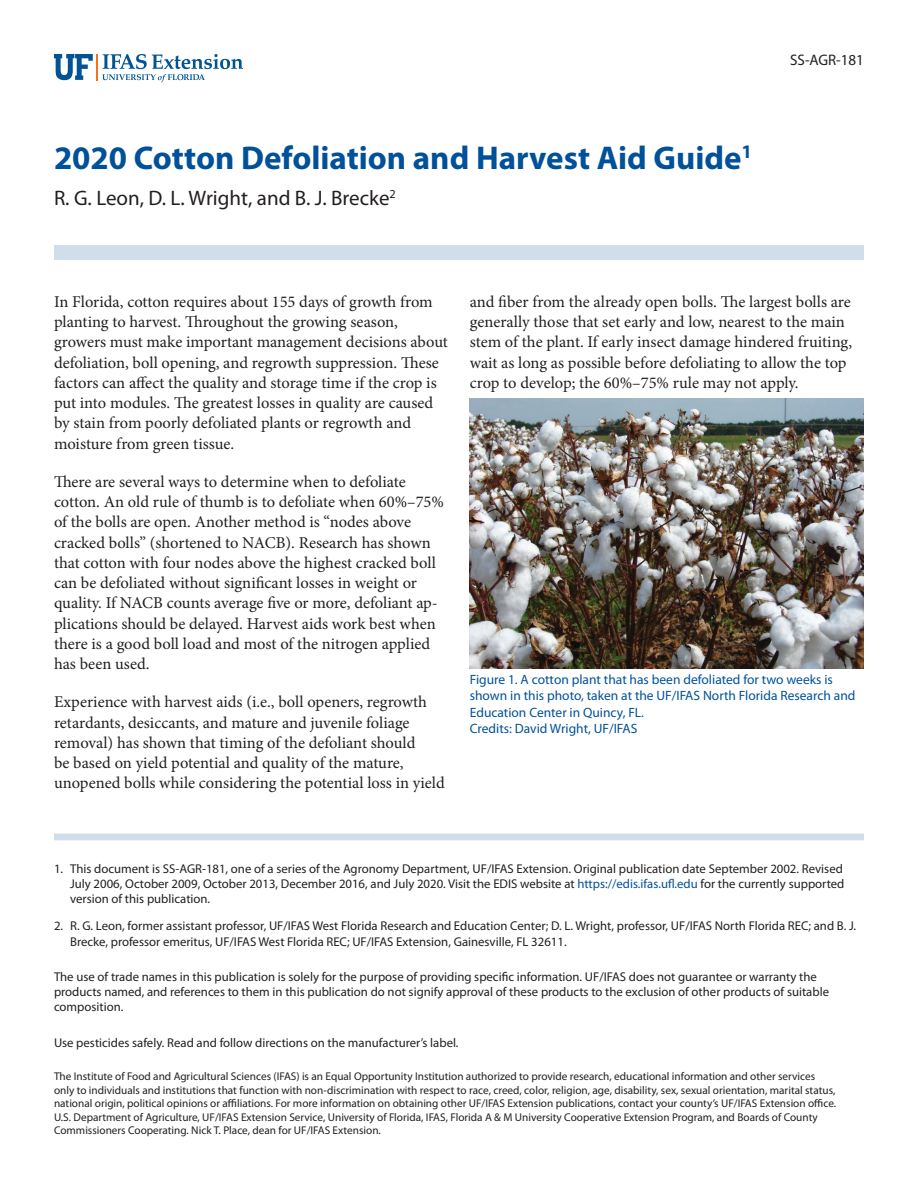
<style>
.page{position:relative;width:918px;height:1188px;background:#fff}
.page>*{position:absolute;margin:0;border:0;box-sizing:border-box;transform-origin:0 0}
.TitleRegular{font:700 33px "Myriad Pro";color:#01519a}
.Author{font:21px "Myriad Pro";color:#231f20}
.Paragraph{font:16.5px/20.2px "Minion Pro";letter-spacing:-.005em;color:#231f20}
.PubNumber{font:15.3px "Myriad Pro";color:#231f20}
.t1{font:13.5px/16.5px "Myriad Pro";color:#01519a}
.LegalNotice{font:12.75px/15.3px "Myriad Pro";color:#231f20}
.Disclaimer{font:11.25px/13.5px "Myriad Pro";color:#231f20}
.s1{color:#01519a}
</style>
<div class="page">
<svg style="left:54px;top:54px;width:189px;height:28px"></svg>
<div style="left:54px;top:245px;width:810px;height:15px;background:#d0deeb"></div>
<div style="left:54px;top:834px;width:810px;height:6px;background:#d0deeb"></div>
<img style="left:470px;top:399px;width:394px;height:269px">
<p class="TitleRegular" style="left:54px;top:136px;width:700px">2020 Cotton Defoliation and Harvest Aid Guide<sup>1</sup></p>
<p class="Author" style="left:54px;top:185px;width:343px">R. G. Leon, D. L. Wright, and B. J. Brecke<sup>2</sup></p>
<p class="PubNumber" style="left:790px;top:51px;width:75px">SS-AGR-181</p>
<p class="Paragraph" style="left:54px;top:292px;width:396px">In Florida, cotton requires about 155 days of growth from planting to harvest. Throughout the growing season, growers must make important management decisions about defoliation, boll opening, and regrowth suppression. These factors can affect the quality and storage time if the crop is put into modules. The greatest losses in quality are caused by stain from poorly defoliated plants or regrowth and moisture from green tissue.</p>
<p class="Paragraph" style="left:54px;top:472px;width:392px">There are several ways to determine when to defoliate cotton. An old rule of thumb is to defoliate when 60%–75% of the bolls are open. Another method is “nodes above cracked bolls” (shortened to NACB). Research has shown that cotton with four nodes above the highest cracked boll can be defoliated without significant losses in weight or quality. If NACB counts average five or more, defoliant ap&shy;plications should be delayed. Harvest aids work best when there is a good boll load and most of the nitrogen applied has been used.</p>
<p class="Paragraph" style="left:54px;top:692px;width:392px">Experience with harvest aids (i.e., boll openers, regrowth retardants, desiccants, and mature and juvenile foliage removal) has shown that timing of the defoliant should<br>be based on yield potential and quality of the mature, unopened bolls while considering the potential loss in yield</p>
<p class="Paragraph" style="left:470px;top:292px;width:384px">and fiber from the already open bolls. The largest bolls are generally those that set early and low, nearest to the main stem of the plant. If early insect damage hindered fruiting, wait as long as possible before defoliating to allow the top crop to develop; the 60%–75% rule may not apply.</p>
<p class="t1" style="left:470px;top:671px;width:387px">Figure 1. A cotton plant that has been defoliated for two weeks is shown in this photo, taken at the UF/IFAS North Florida Research and Education Center in Quincy, FL.<br>Credits: David Wright, UF/IFAS</p>
<p class="LegalNotice" style="left:70px;top:860px;width:776px;text-indent:-16px">1. This document is SS-AGR-181, one of a series of the Agronomy Department, UF/IFAS Extension. Original publication date September 2002. Revised<br>July 2006, October 2009, October 2013, December 2016, and July 2020. Visit the EDIS website at <span class="s1">https://edis.ifas.ufl.edu</span> for the currently supported version of this publication.</p>
<p class="LegalNotice" style="left:70px;top:918px;width:788px;text-indent:-16px">2. R. G. Leon, former assistant professor, UF/IFAS West Florida Research and Education Center; D. L. Wright, professor, UF/IFAS North Florida REC; and B. J.<br>Brecke, professor emeritus, UF/IFAS West Florida REC; UF/IFAS Extension, Gainesville, FL 32611.</p>
<p class="LegalNotice" style="left:54px;top:969px;width:777px">The use of trade names in this publication is solely for the purpose of providing specific information. UF/IFAS does not guarantee or warranty the products named, and references to them in this publication do not signify approval of these products to the exclusion of other products of suitable composition.</p>
<p class="LegalNotice" style="left:54px;top:1035px;width:406px">Use pesticides safely. Read and follow directions on the manufacturer’s label.</p>
<p class="Disclaimer" style="left:54px;top:1069px;width:784px">The Institute of Food and Agricultural Sciences (IFAS) is an Equal Opportunity Institution authorized to provide research, educational information and other services only to individuals and institutions that function with non-discrimination with respect to race, creed, color, religion, age, disability, sex, sexual orientation, marital status, national origin, political opinions or affiliations. For more information on obtaining other UF/IFAS Extension publications, contact your county’s UF/IFAS Extension office.<br>U.S. Department of Agriculture, UF/IFAS Extension Service, University of Florida, IFAS, Florida A &amp; M University Cooperative Extension Program, and Boards of County Commissioners Cooperating. Nick T. Place, dean for UF/IFAS Extension.</p>
</div>
